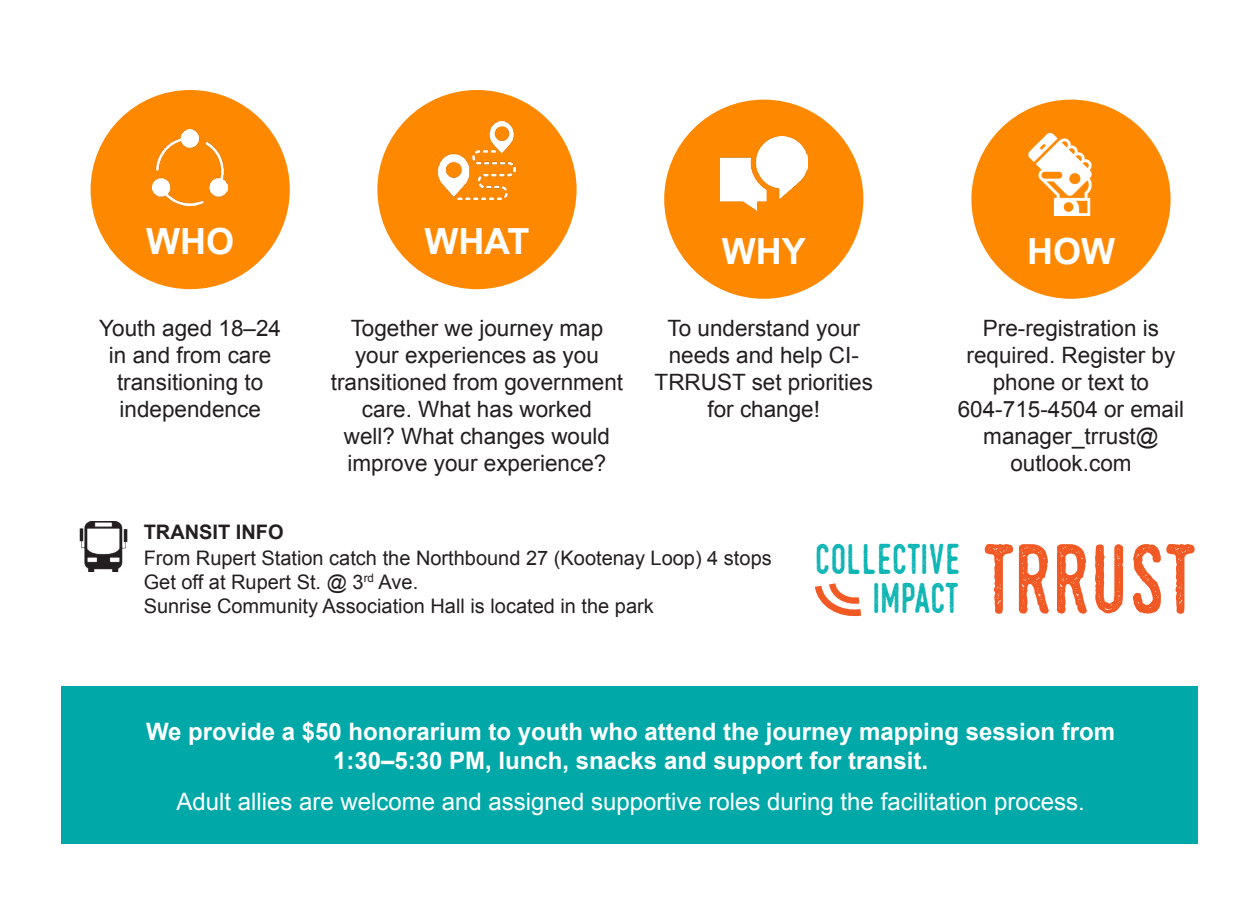
<style>
.page{position:relative;width:1260px;height:900px;background:#fff}
.page>*{position:absolute;margin:0;border:0;box-sizing:border-box;transform-origin:0 0}
.t1{font:96px "Swistblnk Monthoers";color:#f15a24}
.t2{font:41.5px/39.5px "Swistblnk Monthoers";color:#0cb5b3;text-align:right}
.t3{font:700 36px "Arial";color:#fff}
.t4{font:700 24px/28.8px "Arial";color:#fff;text-align:center}
.t5{font:24px "Arial";color:#fff}
.t6{font:22.5px/27px "Arial";color:#231f20;text-align:center}
.t7{font:20px "Arial";color:#231f20}
.t8{font:700 20px "Arial";color:#231f20}
</style>
<div class="page">
<div style="left:62px;top:686px;width:1136px;height:157px;background:#00a9a8"></div>
<div style="left:91px;top:90px;width:199px;height:199px;background:#fe8800;border-radius:50%"></div>
<div style="left:377px;top:90px;width:200px;height:199px;background:#fe8800;border-radius:50%"></div>
<div style="left:664px;top:100px;width:199px;height:199px;background:#fe8800;border-radius:50%"></div>
<div style="left:971px;top:100px;width:200px;height:199px;background:#fe8800;border-radius:50%"></div>
<svg style="left:815px;top:583px;width:47px;height:34px"></svg>
<img style="left:720px;top:137px;width:87px;height:73px">
<img style="left:1029px;top:133px;width:63px;height:82px">
<img style="left:439px;top:121px;width:76px;height:78px">
<img style="left:152px;top:130px;width:76px;height:75px">
<img style="left:79px;top:522px;width:49px;height:50px">
<p class="t3" style="left:146px;top:218px;width:89px">WHO</p>
<p class="t3" style="left:424px;top:218px;width:107px">WHAT</p>
<p class="t3" style="left:722px;top:227px;width:85px">WHY</p>
<p class="t3" style="left:1027px;top:227px;width:89px">HOW</p>
<p class="t6" style="left:99px;top:315px;width:183px">Youth aged 18–24 in and from care transitioning to independence</p>
<p class="t6" style="left:331px;top:315px;width:294px">Together we journey map your experiences as you transitioned from government care. What has worked<br>well? What changes would improve your experience?</p>
<p class="t6" style="left:655px;top:315px;width:220px">To understand your needs and help CI-<br>TRRUST set priorities for change!</p>
<p class="t6" style="left:958px;top:315px;width:228px">Pre-registration is required. Register by phone or text to<br>604-715-4504 or email manager_trrust@ outlook.com</p>
<p class="t8" style="left:144px;top:518px;width:141px">TRANSIT INFO</p>
<p class="t7" style="left:144px;top:545px;width:630px">From Rupert Station catch the Northbound 27 (Kootenay Loop) 4 stops</p>
<p class="t7" style="left:144px;top:569px;width:276px">Get off at Rupert St. @ 3<sup>rd</sup> Ave.</p>
<p class="t7" style="left:144px;top:593px;width:512px">Sunrise Community Association Hall is located in the park</p>
<p class="t2" style="left:815px;top:539px;width:147px">COLLECTIVE<br>IMPACT</p>
<p class="t1" style="left:980px;top:520px;width:221px">TRRUST</p>
<p class="t4" style="left:146px;top:718px;width:971px">We provide a $50 honorarium to youth who attend the journey mapping session from<br>1:30–5:30 PM, lunch, snacks and support for transit.</p>
<p class="t5" style="left:176px;top:786px;width:910px">Adult allies are welcome and assigned supportive roles during the facilitation process.</p>
</div>
